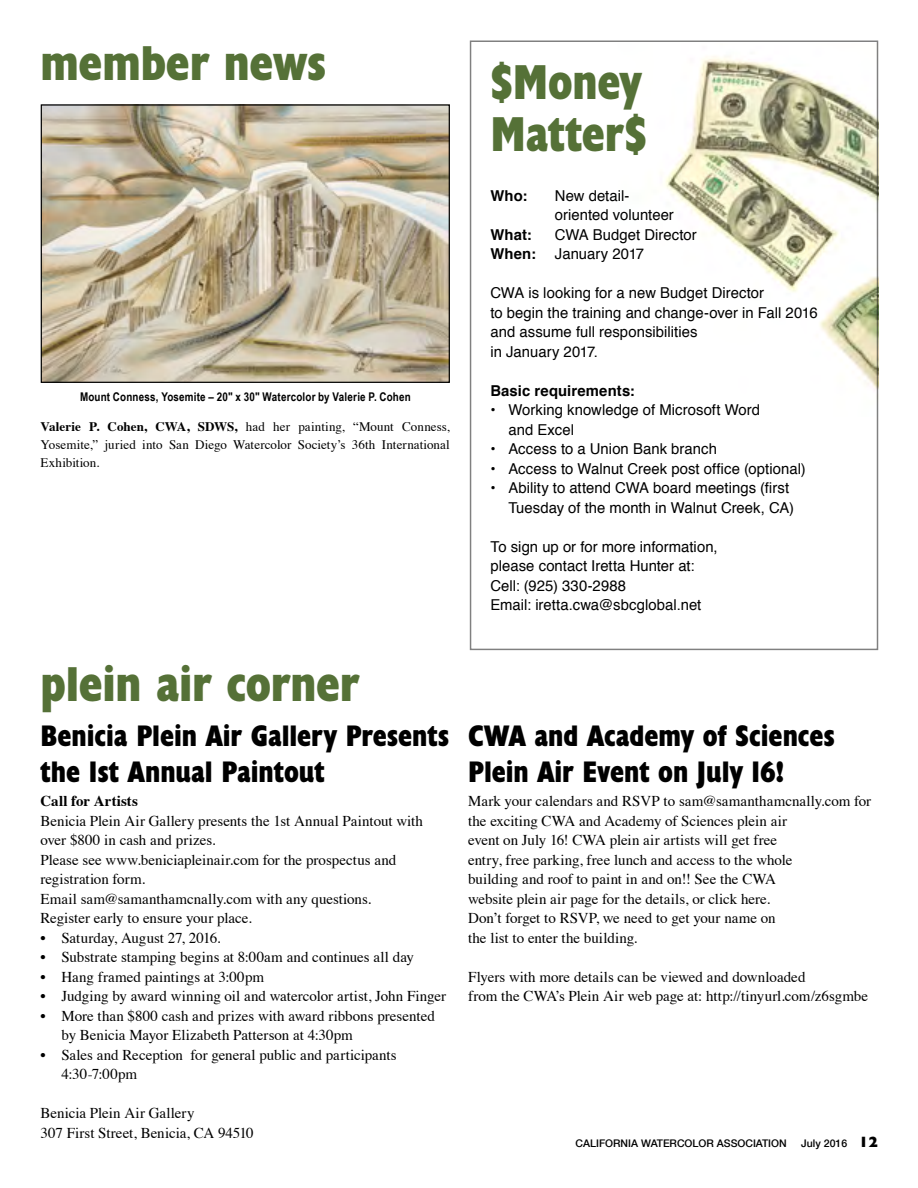
<style>
.page{position:relative;width:918px;height:1188px;background:#fff}
.page>*{position:absolute;margin:0;border:0;box-sizing:border-box;transform-origin:0 0}
.t1{font:700 condensed 49.5px/52.5px "Humanist 521 BT Xtra";letter-spacing:-.005em;color:#557137}
.t2{font:700 condensed 30px/36px "Humanist 521 BT Xtra";letter-spacing:-.005em;color:#000}
.t3{font:15px/19.5px "Times";color:#000}
.t4{font:15px/19.5px "Helvetica";letter-spacing:.005em;color:#000}
.t5{font:700 15px "Helvetica";letter-spacing:.005em;color:#000}
.t6{font:700 15px "Times";letter-spacing:.005em;color:#000}
.t7{font:13.05px/18.3px "Times";letter-spacing:.005em;color:#000;text-align:justify}
.t8{font:700 12px "Arial Narrow";letter-spacing:.015em;color:#000}
.t9{font:500 10.5px "Helvetica Neue";color:#000}
.s1{font-weight:700}
.s2{font-family:"Humanist 521 BT";font-weight:800;font-size:15px}
</style>
<div class="page">
<img style="left:665px;top:56px;width:210px;height:332px">
<img style="left:43px;top:106px;width:405px;height:275px">
<div style="left:41px;top:104px;width:409px;height:279px;border:1px solid #000"></div>
<h1 class="t1" style="left:40px;top:36px;width:288px">member news</h1>
<p class="t8" style="left:80px;top:390px;width:332px">Mount Conness, Yosemite – 20" x 30" Watercolor by Valerie P. Cohen</p>
<p class="t7" style="left:41px;top:416px;width:411px"><span class="s1">Valerie P. Cohen, CWA, SDWS,</span> had her painting, “Mount Conness, Yosemite,” juried into San Diego Watercolor Society’s 36th International Exhibition.</p>
<h1 class="t1" style="left:490px;top:55px;width:158px">$Money<br>Matter$</h1>
<p class="t5" style="left:490px;top:183px;width:38px">Who:</p>
<p class="t4" style="left:555px;top:186px;width:120px">New detail&shy;oriented volunteer</p>
<p class="t5" style="left:490px;top:222px;width:43px">What:</p>
<p class="t4" style="left:555px;top:225px;width:143px">CWA Budget Director</p>
<p class="t5" style="left:490px;top:242px;width:47px">When:</p>
<p class="t4" style="left:555px;top:245px;width:91px">January 2017</p>
<p class="t4" style="left:490px;top:284px;width:329px">CWA is looking for a new Budget Director<br>to begin the training and change-over in Fall 2016 and assume full responsibilities<br>in January 2017.</p>
<p class="t5" style="left:490px;top:378px;width:146px">Basic requirements:</p>
<p class="t4" style="left:508px;top:401px;width:253px;text-indent:-18px">• Working knowledge of Microsoft Word and Excel</p>
<p class="t4" style="left:490px;top:440px;width:228px">• Access to a Union Bank branch</p>
<p class="t4" style="left:490px;top:459px;width:317px">• Access to Walnut Creek post office (optional)</p>
<p class="t4" style="left:508px;top:479px;width:287px;text-indent:-18px">• Ability to attend CWA board meetings (first<br>Tuesday of the month in Walnut Creek, CA)</p>
<p class="t4" style="left:490px;top:537px;width:229px">To sign up or for more information, please contact Iretta Hunter at:<br>Cell: (925) 330-2988<br>Email: iretta.cwa@sbcglobal.net</p>
<h1 class="t1" style="left:40px;top:656px;width:320px">plein air corner</h1>
<h2 class="t2" style="left:40px;top:717px;width:411px">Benicia Plein Air Gallery Presents the 1st Annual Paintout</h2>
<p class="t6" style="left:40px;top:787px;width:99px">Call for Artists</p>
<p class="t3" style="left:40px;top:810px;width:384px">Benicia Plein Air Gallery presents the 1st Annual Paintout with over $800 in cash and prizes.<br>Please see www.beniciapleinair.com for the prospectus and registration form.<br>Email sam@samanthamcnally.com with any questions.<br>Register early to ensure your place.</p>
<p class="t3" style="left:40px;top:927px;width:182px">• Saturday, August 27, 2016.</p>
<p class="t3" style="left:40px;top:946px;width:375px">• Substrate stamping begins at 8:00am and continues all day</p>
<p class="t3" style="left:40px;top:966px;width:225px">• Hang framed paintings at 3:00pm</p>
<p class="t3" style="left:40px;top:985px;width:407px">• Judging by award winning oil and watercolor artist, John Finger</p>
<p class="t3" style="left:62px;top:1005px;width:375px;text-indent:-21px">• More than $800 cash and prizes with award ribbons presented by Benicia Mayor Elizabeth Patterson at 4:30pm</p>
<p class="t3" style="left:62px;top:1044px;width:337px;text-indent:-21px">• Sales and Reception for general public and participants<br>4:30-7:00pm</p>
<p class="t3" style="left:40px;top:1102px;width:215px">Benicia Plein Air Gallery<br>307 First Street, Benicia, CA 94510</p>
<h2 class="t2" style="left:468px;top:717px;width:368px">CWA and Academy of Sciences<br>Plein Air Event on July 16!</h2>
<p class="t3" style="left:468px;top:790px;width:405px">Mark your calendars and RSVP to sam@samanthamcnally.com for the exciting CWA and Academy of Sciences plein air<br>event on July 16! CWA plein air artists will get free<br>entry, free parking, free lunch and access to the whole<br>building and roof to paint in and on!! See the CWA<br>website plein air page for the details, or click here.<br>Don’t forget to RSVP, we need to get your name on<br>the list to enter the building.</p>
<p class="t3" style="left:468px;top:966px;width:402px">Flyers with more details can be viewed and downloaded<br>from the CWA’s Plein Air web page at: http://tinyurl.com/z6sgmbe</p>
<p class="t9" style="left:576px;top:1135px;width:213px">CALIFORNIA WATERCOLOR ASSOCIATION</p>
<p class="t9" style="left:801px;top:1135px;width:78px">July 2016 <span class="s2">12</span></p>
</div>
